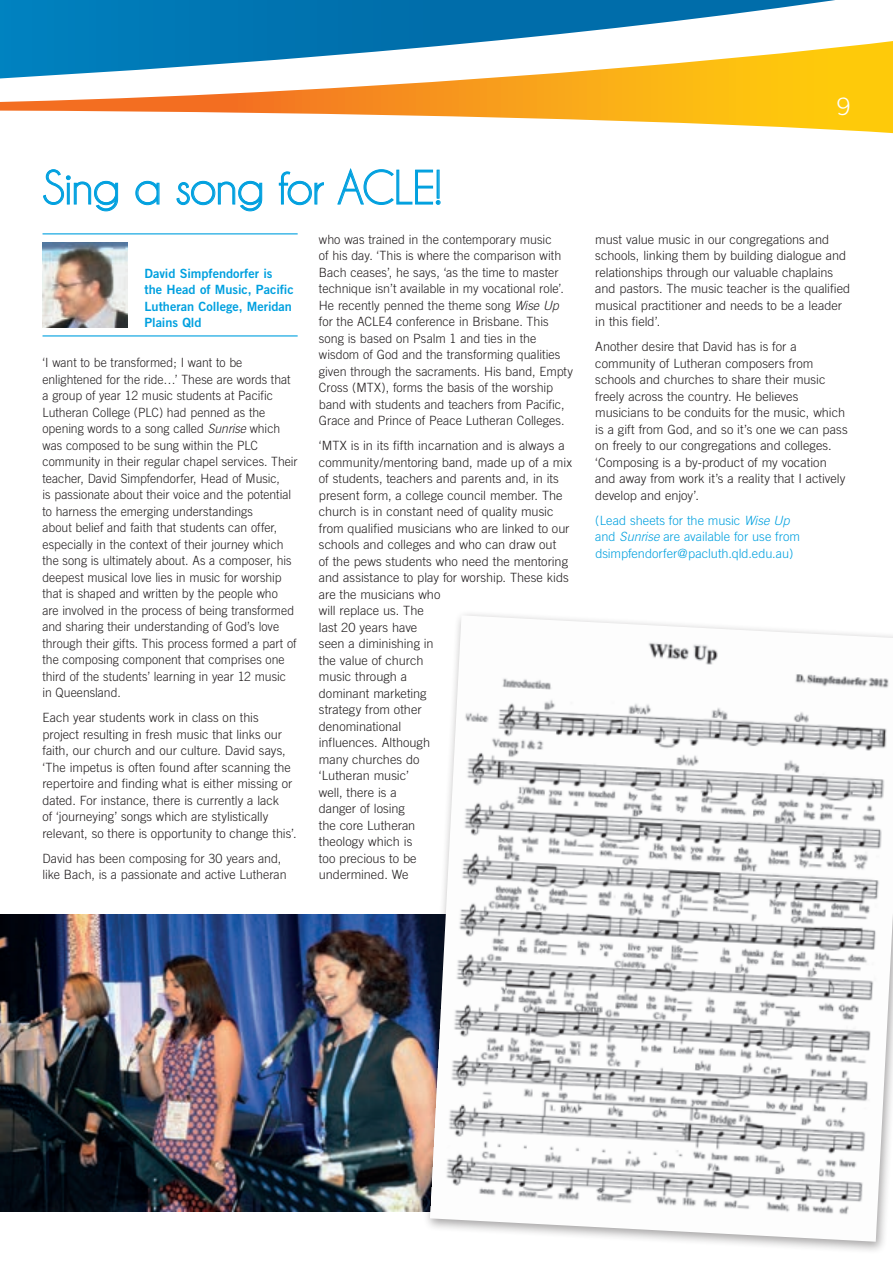
<style>
.page{position:relative;width:893px;height:1263px;background:#fff}
.page>*{position:absolute;margin:0;border:0;box-sizing:border-box;transform-origin:0 0}
.t1{font:43.5px "Caviar Dreams";letter-spacing:-.04em;color:#00a0df}
.t2{font:300 24px "Trade Gothic";color:#fff}
.t3{font:300 12.75px/16.5px "Trade Gothic";color:#231f20}
.t4{font:300 12.75px/16.5px "Trade Gothic";color:#231f20;scale:.96 1}
.t5{font:300 12.75px/16.5px "Trade Gothic";color:#00a0df}
.t6{font:12.75px/16.5px "Trade Gothic Bold Two";color:#00a0df}
.s1{font-style:italic}
</style>
<div class="page">
<svg style="left:43px;top:169px;width:75px;height:43px"></svg>
<svg style="left:135px;top:181px;width:25px;height:24px"></svg>
<svg style="left:176px;top:181px;width:86px;height:31px"></svg>
<svg style="left:279px;top:171px;width:45px;height:34px"></svg>
<svg style="left:337px;top:168px;width:104px;height:37px"></svg>
<hr style="left:43px;top:233px;width:255px;height:1px;background:#00a0df">
<hr style="left:43px;top:335px;width:255px;height:1px;background:#00a0df">
<img style="left:43px;top:242px;width:85px;height:85px">
<img style="left:0;top:914px;width:423px;height:298px">
<div style="left:423px;top:610px;width:470px;height:644px;background:#231f20;opacity:.4"></div>
<img style="left:430px;top:615px;width:463px;height:627px">
<svg style="left:0;top:110px;width:893px;height:24px"></svg>
<svg style="left:0;top:0;width:893px;height:110px"></svg>
<h1 class="t1" style="left:43px;top:164px;width:402px">Sing a song for ACLE!</h1>
<p class="t6" style="left:145px;top:265px;width:151px">David Simpfendorfer is<br>the Head of Music, Pacific<br>Lutheran College, Meridan<br>Plains Qld</p>
<p class="t4" style="left:43px;top:354px;width:267px">‘I want to be transformed; I want to be enlightened for the ride…’ These are words that a group of year 12 music students at Pacific Lutheran College (PLC) had penned as the opening words to a song called <span class="s1">Sunrise</span> which was composed to be sung within the PLC community in their regular chapel services. Their teacher, David Simpfendorfer, Head of Music,<br>is passionate about their voice and the potential to harness the emerging understandings<br>about belief and faith that students can offer, especially in the context of their journey which the song is ultimately about. As a composer, his deepest musical love lies in music for worship that is shaped and written by the people who<br>are involved in the process of being transformed and sharing their understanding of God’s love through their gifts. This process formed a part of the composing component that comprises one third of the students’ learning in year 12 music in Queensland.</p>
<p class="t3" style="left:43px;top:709px;width:256px">Each year students work in class on this project resulting in fresh music that links our faith, our church and our culture. David says, ‘The impetus is often found after scanning the repertoire and finding what is either missing or dated. For instance, there is currently a lack<br>of ‘journeying’ songs which are stylistically relevant, so there is opportunity to change this’.</p>
<p class="t3" style="left:43px;top:850px;width:246px">David has been composing for 30 years and, like Bach, is a passionate and active Lutheran</p>
<p class="t3" style="left:319px;top:231px;width:256px">who was trained in the contemporary music<br>of his day. ‘This is where the comparison with Bach ceases’, he says, ‘as the time to master technique isn’t available in my vocational role’.<br>He recently penned the theme song <span class="s1">Wise Up </span>for the ACLE4 conference in Brisbane. This song is based on Psalm 1 and ties in the wisdom of God and the transforming qualities given through the sacraments. His band, Empty Cross (MTX), forms the basis of the worship band with students and teachers from Pacific, Grace and Prince of Peace Lutheran Colleges.</p>
<p class="t3" style="left:319px;top:437px;width:255px">‘MTX is in its fifth incarnation and is always a community/mentoring band, made up of a mix of students, teachers and parents and, in its present form, a college council member. The church is in constant need of quality music from qualified musicians who are linked to our schools and colleges and who can draw out<br>of the pews students who need the mentoring and assistance to play for worship. These kids are the musicians who<br>will replace us. The<br>last 20 years have<br>seen a diminishing in<br>the value of church<br>music through a<br>dominant marketing<br>strategy from other<br>denominational<br>influences. Although<br>many churches do<br>‘Lutheran music’<br>well, there is a<br>danger of losing<br>the core Lutheran<br>theology which is<br>too precious to be<br>undermined. We</p>
<h2 class="t2" style="left:837px;top:92px;width:15px">9</h2>
<p class="t3" style="left:595px;top:231px;width:257px">must value music in our congregations and schools, linking them by building dialogue and relationships through our valuable chaplains and pastors. The music teacher is the qualified musical practitioner and needs to be a leader in this field’.</p>
<p class="t3" style="left:595px;top:338px;width:254px">Another desire that David has is for a community of Lutheran composers from schools and churches to share their music freely across the country. He believes musicians to be conduits for the music, which is a gift from God, and so it’s one we can pass on freely to our congregations and colleges. ‘Composing is a by-product of my vocation and away from work it’s a reality that I actively develop and enjoy’.</p>
<p class="t5" style="left:595px;top:512px;width:206px">(Lead sheets for the music <span class="s1">Wise Up </span>and <span class="s1">Sunrise</span> are available for use from dsimpfendorfer@pacluth.qld.edu.au)</p>
</div>
